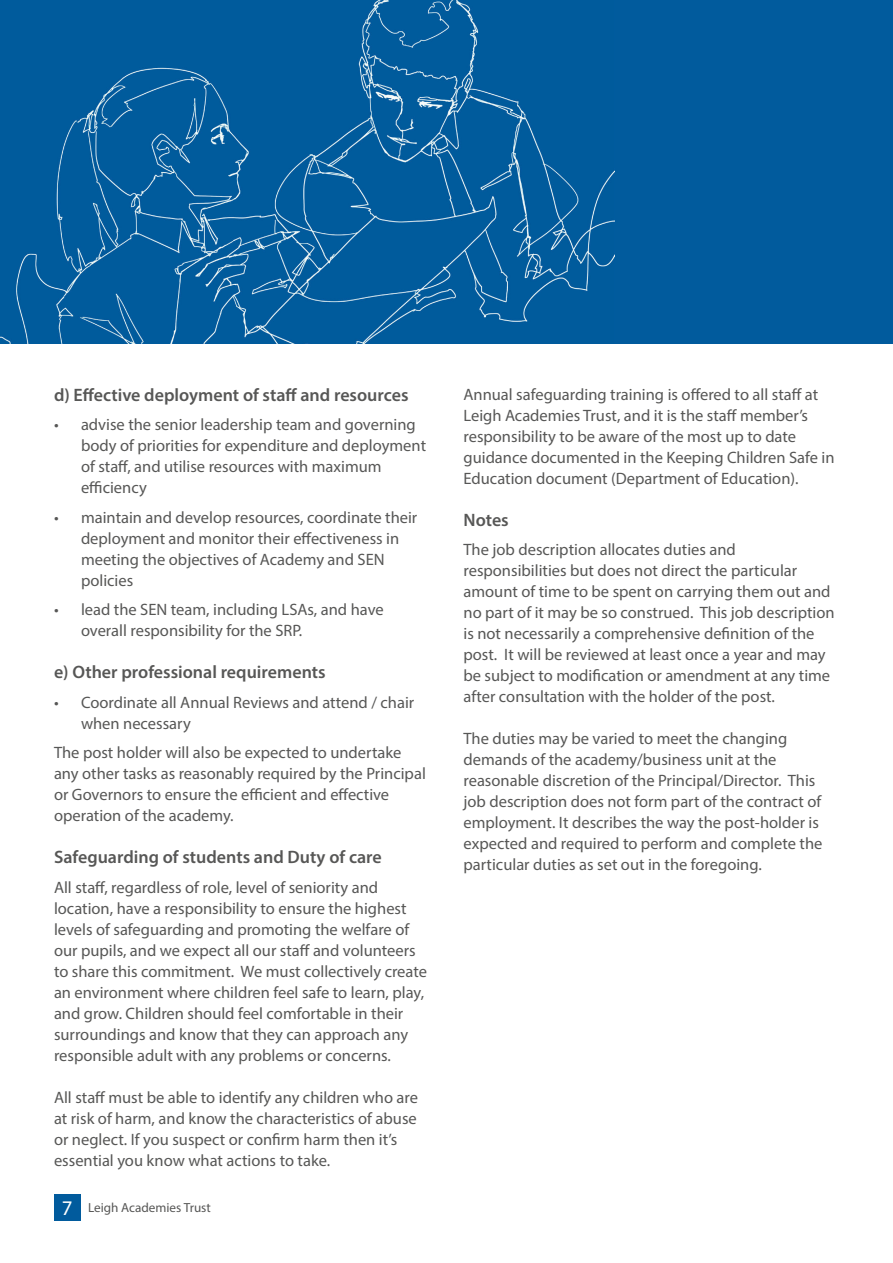
<style>
.page{position:relative;width:893px;height:1263px;background:#fff}
.page>*{position:absolute;margin:0;border:0;box-sizing:border-box;transform-origin:0 0}
.t1{font:600 18px "Myriad Pro";color:#575756}
.t2{font:16.5px/21px "Myriad Pro";color:#575756}
.t3{font:13.2px "Myriad Pro";color:#575756}
.s1{font-size:20.85px;color:#fff}
</style>
<div class="page">
<div style="left:0;top:0;width:893px;height:344px;background:#015b9d"></div>
<div style="left:54px;top:1194px;width:26px;height:27px;background:#015b9d"></div>
<img style="left:0;top:0;width:614px;height:344px">
<p class="t1" style="left:54px;top:383px;width:356px">d) Effective deployment of staff and resources</p>
<p class="t2" style="left:81px;top:414px;width:347px;text-indent:-27px">• advise the senior leadership team and governing body of priorities for expenditure and deployment of staff, and utilise resources with maximum efficiency</p>
<p class="t2" style="left:81px;top:506px;width:338px;text-indent:-27px">• maintain and develop resources, coordinate their deployment and monitor their effectiveness in meeting the objectives of Academy and SEN policies</p>
<p class="t2" style="left:81px;top:599px;width:304px;text-indent:-27px">• lead the SEN team, including LSAs, and have overall responsibility for the SRP.</p>
<p class="t1" style="left:54px;top:661px;width:273px">e) Other professional requirements</p>
<p class="t2" style="left:81px;top:691px;width:335px;text-indent:-27px">• Coordinate all Annual Reviews and attend / chair when necessary</p>
<p class="t2" style="left:54px;top:742px;width:373px">The post holder will also be expected to undertake any other tasks as reasonably required by the Principal or Governors to ensure the efficient and effective operation of the academy.</p>
<p class="t1" style="left:54px;top:846px;width:329px">Safeguarding of students and Duty of care</p>
<p class="t2" style="left:54px;top:876px;width:375px">All staff, regardless of role, level of seniority and location, have a responsibility to ensure the highest levels of safeguarding and promoting the welfare of our pupils, and we expect all our staff and volunteers to share this commitment. We must collectively create an environment where children feel safe to learn, play, and grow. Children should feel comfortable in their surroundings and know that they can approach any responsible adult with any problems or concerns.</p>
<p class="t2" style="left:54px;top:1086px;width:365px">All staff must be able to identify any children who are at risk of harm, and know the characteristics of abuse or neglect. If you suspect or confirm harm then it’s essential you know what actions to take.</p>
<p class="t3" style="left:62px;top:1199px;width:151px"><span class="s1">7</span> Leigh Academies Trust</p>
<p class="t2" style="left:463px;top:383px;width:373px">Annual safeguarding training is offered to all staff at Leigh Academies Trust, and it is the staff member’s responsibility to be aware of the most up to date guidance documented in the Keeping Children Safe in Education document (Department of Education).</p>
<p class="t1" style="left:463px;top:508px;width:47px">Notes</p>
<p class="t2" style="left:463px;top:539px;width:373px">The job description allocates duties and responsibilities but does not direct the particular amount of time to be spent on carrying them out and no part of it may be so construed. This job description is not necessarily a comprehensive definition of the post. It will be reviewed at least once a year and may be subject to modification or amendment at any time after consultation with the holder of the post.</p>
<p class="t2" style="left:463px;top:728px;width:360px">The duties may be varied to meet the changing demands of the academy/business unit at the reasonable discretion of the Principal/Director. This job description does not form part of the contract of employment. It describes the way the post-holder is expected and required to perform and complete the particular duties as set out in the foregoing.</p>
</div>
